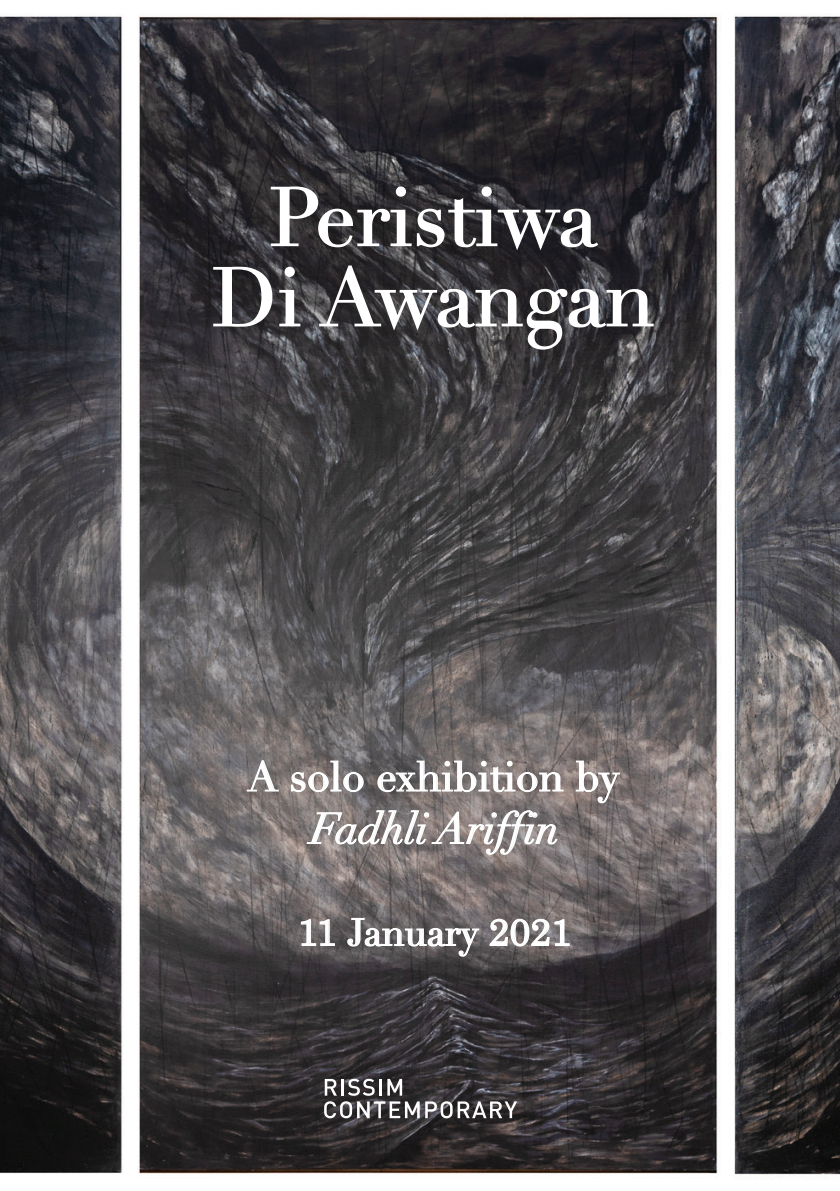
<style>
.page{position:relative;width:840px;height:1191px;background:#fff}
.page>*{position:absolute;margin:0;border:0;box-sizing:border-box;transform-origin:0 0}
.t1{font:81.2px/80.2px "Didot";color:#fff;text-align:center}
.t2{font:italic 42.4px "Didot";color:#fff}
.t3{font:41px "Didot";color:#fff}
.t4{font:37.4px "Didot";color:#fff}
.s1{font-family:"Century"}
</style>
<div class="page">
<img style="left:0;top:14px;width:839px;height:1161px">
<svg style="left:324px;top:1101px;width:95px;height:17px"></svg>
<svg style="left:425px;top:1101px;width:92px;height:17px"></svg>
<svg style="left:324px;top:1078px;width:57px;height:17px"></svg>
<svg style="left:387px;top:1079px;width:15px;height:16px"></svg>
<svg style="left:270px;top:185px;width:329px;height:67px"></svg>
<svg style="left:212px;top:266px;width:89px;height:61px"></svg>
<svg style="left:318px;top:265px;width:336px;height:85px"></svg>
<svg style="left:246px;top:759px;width:33px;height:33px"></svg>
<svg style="left:574px;top:760px;width:46px;height:44px"></svg>
<svg style="left:300px;top:918px;width:35px;height:28px"></svg>
<svg style="left:346px;top:917px;width:133px;height:41px"></svg>
<svg style="left:488px;top:917px;width:82px;height:30px"></svg>
<svg style="left:290px;top:603px;width:274px;height:252px"></svg>
<p class="t1" style="left:211px;top:179px;width:444px">Peristiwa<br>Di Awangan</p>
<p class="t3" style="left:247px;top:752px;width:372px">A solo exhibition by</p>
<p class="t2" style="left:310px;top:802px;width:249px">Fadhli Ariffin</p>
<p class="t4" style="left:297px;top:910px;width:275px"><span class="s1">11</span> January <span class="s1">2021</span></p>
</div>
